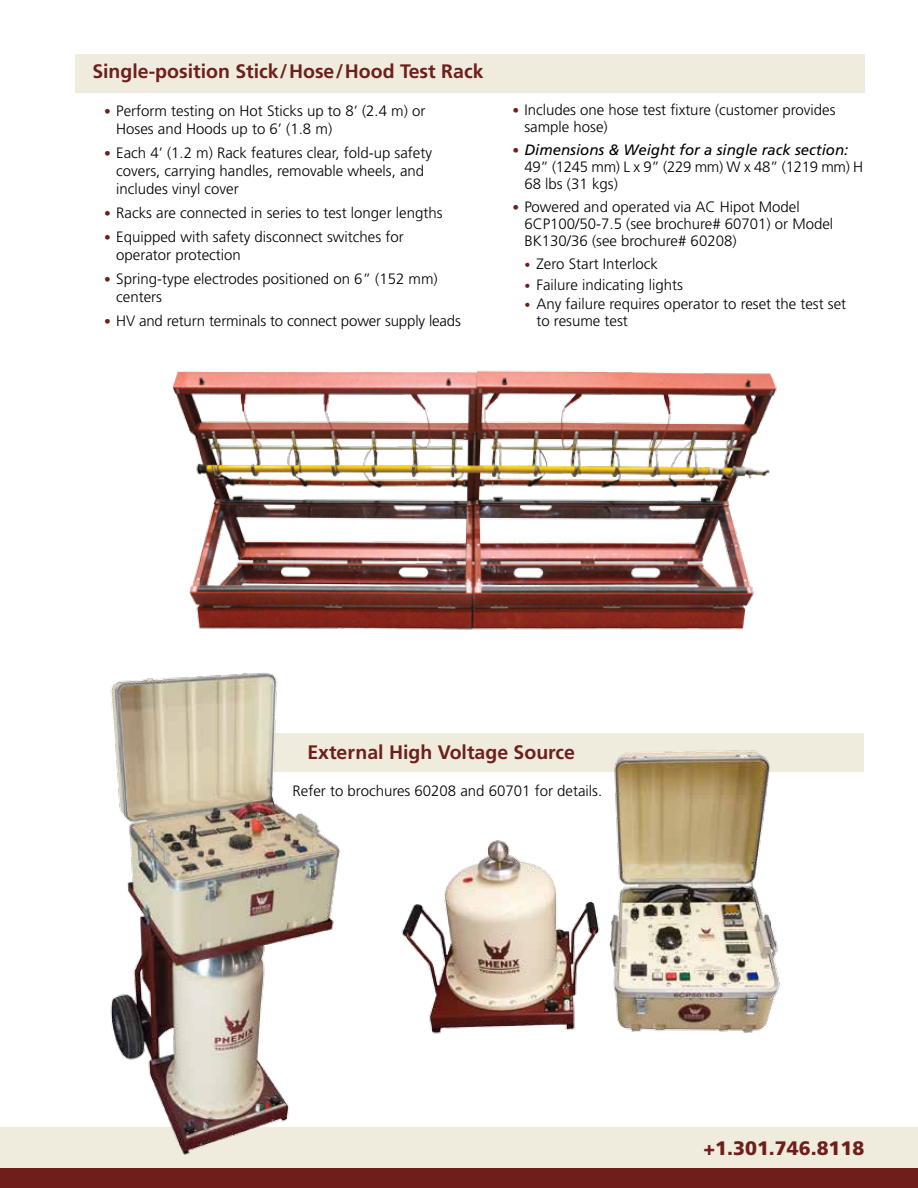
<style>
.page{position:relative;width:918px;height:1188px;background:#fff}
.page>*{position:absolute;margin:0;border:0;box-sizing:border-box;transform-origin:0 0}
.t1{font:700 19.5px "Frutiger";color:#6e1f1b}
.t2{font:900 19.5px "Frutiger";color:#6e1f1b}
.t3{font:300 15px/18px "Frutiger";color:#000}
.t4{font:300 15px/17px "Frutiger";letter-spacing:-.025em;color:#000}
.s1{font-size:13.5px;color:#6e1f1b}
.s2{font-weight:400;font-style:italic}
.s3{font-size:12px;color:#6e1f1b}
</style>
<div class="page">
<div style="left:266px;top:733px;width:598px;height:39px;background:#f0ecdd"></div>
<div style="left:0;top:1127px;width:918px;height:47px;background:#f0ecdd"></div>
<div style="left:0;top:1169px;width:918px;height:19px;background:#6e1f1b"></div>
<div style="left:75px;top:54px;width:790px;height:39px;background:#f0ecdd"></div>
<img style="left:172px;top:370px;width:605px;height:260px">
<img style="left:74px;top:672px;width:292px;height:497px">
<img style="left:401px;top:750px;width:379px;height:284px">
<h1 class="t1" style="left:92px;top:60px;width:393px">Single-position Stick/Hose/Hood Test Rack</h1>
<p class="t3" style="left:116px;top:102px;width:311px;text-indent:-12px"><span class="s1">•</span> Perform testing on Hot Sticks up to 8’ (2.4 m) or<br>Hoses and Hoods up to 6’ (1.8 m)</p>
<p class="t3" style="left:116px;top:144px;width:317px;text-indent:-12px"><span class="s1">•</span> Each 4’ (1.2 m) Rack features clear, fold-up safety covers, carrying handles, removable wheels, and includes vinyl cover</p>
<p class="t3" style="left:104px;top:204px;width:340px"><span class="s1">•</span> Racks are connected in series to test longer lengths</p>
<p class="t3" style="left:116px;top:228px;width:289px;text-indent:-12px"><span class="s1">•</span> Equipped with safety disconnect switches for operator protection</p>
<p class="t3" style="left:116px;top:270px;width:323px;text-indent:-12px"><span class="s1">•</span> Spring-type electrodes positioned on 6” (152 mm) centers</p>
<p class="t3" style="left:104px;top:312px;width:358px"><span class="s1">•</span> HV and return terminals to connect power supply leads</p>
<p class="t3" style="left:524px;top:102px;width:313px;line-height:17px;text-indent:-12px"><span class="s1">•</span> Includes one hose test fixture (customer provides sample hose)</p>
<p class="t4" style="left:524px;top:142px;width:340px;text-indent:-12px"><span class="s1">•</span> <span class="s2">Dimensions &amp; Weight for a single rack section:<br></span>49” (1245 mm) L x 9” (229 mm) W x 48” (1219 mm) H<br>68 lbs (31 kgs)</p>
<p class="t3" style="left:524px;top:199px;width:310px;line-height:17px;text-indent:-12px"><span class="s1">•</span> Powered and operated via AC Hipot Model<br>6CP100/50-7.5 (see brochure# 60701) or Model<br>BK130/36 (see brochure# 60208)</p>
<p class="t3" style="left:524px;top:254px;width:135px"><span class="s3">•</span> Zero Start Interlock</p>
<p class="t3" style="left:524px;top:275px;width:160px"><span class="s3">•</span> Failure indicating lights</p>
<p class="t3" style="left:536px;top:296px;width:311px;line-height:16.5px;text-indent:-12px"><span class="s3">•</span> Any failure requires operator to reset the test set to resume test</p>
<h1 class="t1" style="left:307px;top:740px;width:269px">External High Voltage Source</h1>
<p class="t3" style="left:293px;top:782px;width:311px">Refer to brochures 60208 and 60701 for details.</p>
<h1 class="t2" style="left:704px;top:1136px;width:162px">+1.301.746.8118</h1>
</div>
